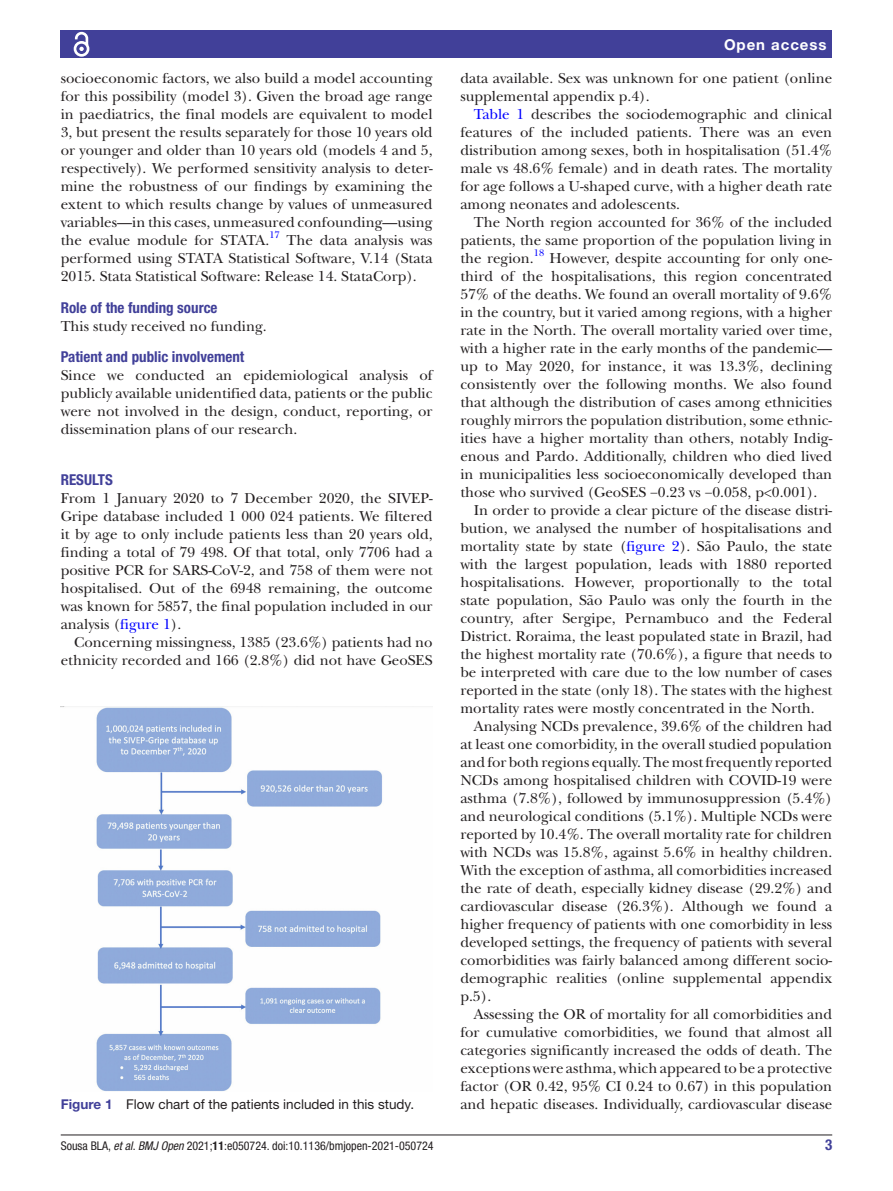
<style>
.page{position:relative;width:893px;height:1191px;background:#fff}
.page>*{position:absolute;margin:0;border:0;box-sizing:border-box;transform-origin:0 0}
.t1{font:15px/18px "New Baskerville";color:#231f20;text-align:justify}
.t2{font:700 condensed 15px "Helvetica Neue LT Std";color:#414099}
.t3{font:700 15px "Helvetica Neue LT Std";letter-spacing:.065em;color:#fff}
.t4{font:13.5px "Helvetica Neue LT Std";color:#231f20}
.t5{font:condensed 12px "Helvetica Neue LT Std";color:#231f20}
.t6{font:9.9px "New Baskerville";color:#00f}
.s1{color:#00f}
.s2{font-weight:700;color:#414099}
.s3{font-style:italic}
.s4{font-weight:700}
</style>
<div class="page">
<hr style="left:61px;top:1134px;width:771px;height:1px;background:#231f20">
<div style="left:61px;top:31px;width:771px;height:27px;background:#414099"></div>
<svg style="left:73px;top:31px;width:17px;height:26px"></svg>
<img style="left:61px;top:706px;width:353px;height:385px">
<p class="t1" style="left:61px;top:69px;width:373px">socioeconomic factors, we also build a model accounting for this possibility (model 3). Given the broad age range in paediatrics, the final models are equivalent to model 3, but present the results separately for those 10 years old or younger and older than 10 years old (models 4 and 5, respectively). We performed sensitivity analysis to deter&shy;mine the robustness of our findings by examining the extent to which results change by values of unmeasured variables—in this cases, unmeasured confounding—using the evalue module for STATA.</p>
<p class="t6" style="left:269px;top:229px;width:12px">17</p>
<p class="t1" style="left:61px;top:231px;width:373px;text-indent:226px">The data analysis was performed using STATA Statistical Software, V.14 (Stata 2015. Stata Statistical Software: Release 14. StataCorp).</p>
<p class="t2" style="left:61px;top:298px;width:158px">Role of the funding source</p>
<p class="t1" style="left:61px;top:317px;width:208px">This study received no funding.</p>
<p class="t2" style="left:61px;top:348px;width:185px">Patient and public involvement</p>
<p class="t1" style="left:61px;top:366px;width:373px">Since we conducted an epidemiological analysis of publicly available unidentified data, patients or the public were not involved in the design, conduct, reporting, or dissemination plans of our research.</p>
<p class="t2" style="left:61px;top:470px;width:54px">RESULTS</p>
<p class="t1" style="left:61px;top:489px;width:373px">From 1 January 2020 to 7 December 2020, the SIVEP-Gripe database included 1 000 024 patients. We filtered it by age to only include patients less than 20 years old, finding a total of 79 498. Of that total, only 7706 had a positive PCR for SARS-CoV-2, and 758 of them were not hospitalised. Out of the 6948 remaining, the outcome was known for 5857, the final population included in our analysis (<span class="s1">figure 1</span>).</p>
<p class="t1" style="left:61px;top:633px;width:373px;text-align:right">Concerning missingness, 1385 (23.6%) patients had no ethnicity recorded and 166 (2.8%) did not have GeoSES</p>
<p class="t3" style="left:724px;top:35px;width:104px">Open access</p>
<p class="t1" style="left:460px;top:69px;width:373px">data available. Sex was unknown for one patient (online supplemental appendix p.4).</p>
<p class="t1" style="left:460px;top:105px;width:373px;text-indent:14px"><span class="s1">Table 1</span> describes the sociodemographic and clinical features of the included patients. There was an even distribution among sexes, both in hospitalisation (51.4% male vs 48.6% female) and in death rates. The mortality for age follows a U-shaped curve, with a higher death rate among neonates and adolescents.</p>
<p class="t1" style="left:460px;top:213px;width:373px;text-indent:14px">The North region accounted for 36% of the included patients, the same proportion of the population living in the region.</p>
<p class="t6" style="left:534px;top:247px;width:12px">18</p>
<p class="t1" style="left:550px;top:249px;width:284px">However, despite accounting for only one-</p>
<p class="t1" style="left:460px;top:267px;width:373px">third of the hospitalisations, this region concentrated</p>
<p class="t1" style="left:460px;top:285px;width:373px">57% of the deaths. We found an overall mortality of 9.6%</p>
<p class="t1" style="left:460px;top:303px;width:373px">in the country, but it varied among regions, with a higher</p>
<p class="t1" style="left:460px;top:321px;width:373px">rate in the North. The overall mortality varied over time,</p>
<p class="t1" style="left:460px;top:339px;width:373px">with a higher rate in the early months of the pandemic—</p>
<p class="t1" style="left:460px;top:357px;width:373px">up to May 2020, for instance, it was 13.3%, declining</p>
<p class="t1" style="left:460px;top:375px;width:373px">consistently over the following months. We also found</p>
<p class="t1" style="left:460px;top:393px;width:373px">that although the distribution of cases among ethnicities</p>
<p class="t1" style="left:460px;top:411px;width:373px">roughly mirrors the population distribution, some ethnic-</p>
<p class="t1" style="left:460px;top:429px;width:373px">ities have a higher mortality than others, notably Indig-</p>
<p class="t1" style="left:460px;top:447px;width:373px">enous and Pardo. Additionally, children who died lived</p>
<p class="t1" style="left:460px;top:465px;width:373px">in municipalities less socioeconomically developed than</p>
<p class="t1" style="left:460px;top:483px;width:359px">those who survived (GeoSES −0.23 vs −0.058, p&lt;0.001).</p>
<p class="t1" style="left:474px;top:501px;width:360px">In order to provide a clear picture of the disease distri-</p>
<p class="t1" style="left:460px;top:519px;width:373px">bution, we analysed the number of hospitalisations and</p>
<p class="t1" style="left:460px;top:537px;width:373px">mortality state by state (<span class="s1">figure 2</span>). São Paulo, the state</p>
<p class="t1" style="left:460px;top:555px;width:373px">with the largest population, leads with 1880 reported</p>
<p class="t1" style="left:460px;top:573px;width:373px">hospitalisations. However, proportionally to the total</p>
<p class="t1" style="left:460px;top:591px;width:373px">state population, São Paulo was only the fourth in the</p>
<p class="t1" style="left:460px;top:609px;width:373px">country, after Sergipe, Pernambuco and the Federal</p>
<p class="t1" style="left:460px;top:627px;width:373px">District. Roraima, the least populated state in Brazil, had</p>
<p class="t1" style="left:460px;top:645px;width:373px">the highest mortality rate (70.6%), a figure that needs to</p>
<p class="t1" style="left:460px;top:663px;width:373px">be interpreted with care due to the low number of cases</p>
<p class="t1" style="left:460px;top:681px;width:373px">reported in the state (only 18). The states with the highest</p>
<p class="t1" style="left:460px;top:699px;width:356px">mortality rates were mostly concentrated in the North.</p>
<p class="t1" style="left:474px;top:717px;width:360px">Analysing NCDs prevalence, 39.6% of the children had</p>
<p class="t1" style="left:460px;top:735px;width:373px">at least one comorbidity, in the overall studied population</p>
<p class="t1" style="left:460px;top:753px;width:373px">and for both regions equally. The most frequently reported</p>
<p class="t1" style="left:460px;top:771px;width:373px">NCDs among hospitalised children with COVID-19 were</p>
<p class="t1" style="left:460px;top:789px;width:373px">asthma (7.8%), followed by immunosuppression (5.4%)</p>
<p class="t1" style="left:460px;top:807px;width:373px">and neurological conditions (5.1%). Multiple NCDs were</p>
<p class="t1" style="left:460px;top:825px;width:373px">reported by 10.4%. The overall mortality rate for children</p>
<p class="t1" style="left:460px;top:843px;width:373px">with NCDs was 15.8%, against 5.6% in healthy children.</p>
<p class="t1" style="left:460px;top:861px;width:373px">With the exception of asthma, all comorbidities increased</p>
<p class="t1" style="left:460px;top:879px;width:373px">the rate of death, especially kidney disease (29.2%) and</p>
<p class="t1" style="left:460px;top:897px;width:373px">cardiovascular disease (26.3%). Although we found a</p>
<p class="t1" style="left:460px;top:915px;width:373px">higher frequency of patients with one comorbidity in less</p>
<p class="t1" style="left:460px;top:933px;width:373px">developed settings, the frequency of patients with several</p>
<p class="t1" style="left:460px;top:951px;width:373px">comorbidities was fairly balanced among different socio-</p>
<p class="t1" style="left:460px;top:969px;width:373px">demographic realities (online supplemental appendix</p>
<p class="t1" style="left:460px;top:987px;width:32px">p.5).</p>
<p class="t1" style="left:474px;top:1005px;width:360px">Assessing the OR of mortality for all comorbidities and</p>
<p class="t1" style="left:460px;top:1023px;width:373px">for cumulative comorbidities, we found that almost all</p>
<p class="t1" style="left:460px;top:1041px;width:373px">categories significantly increased the odds of death. The</p>
<p class="t1" style="left:460px;top:1059px;width:373px">exceptions were asthma, which appeared to be a protective</p>
<p class="t1" style="left:460px;top:1077px;width:373px">factor (OR 0.42, 95% CI 0.24 to 0.67) in this population</p>
<p class="t4" style="left:61px;top:1096px;width:355px"><span class="s2">Figure 1</span> Flow chart of the patients included in this study.</p>
<p class="t1" style="left:460px;top:1095px;width:373px">and hepatic diseases. Individually, cardiovascular disease</p>
<p class="t5" style="left:61px;top:1138px;width:374px">Sousa BLA, <span class="s3">et al</span>. <span class="s3">BMJ Open</span> 2021;<span class="s4">11</span>:e050724. doi:10.1136/bmjopen-2021-050724</p>
<p class="t2" style="left:825px;top:1135px;width:9px">3</p>
</div>
